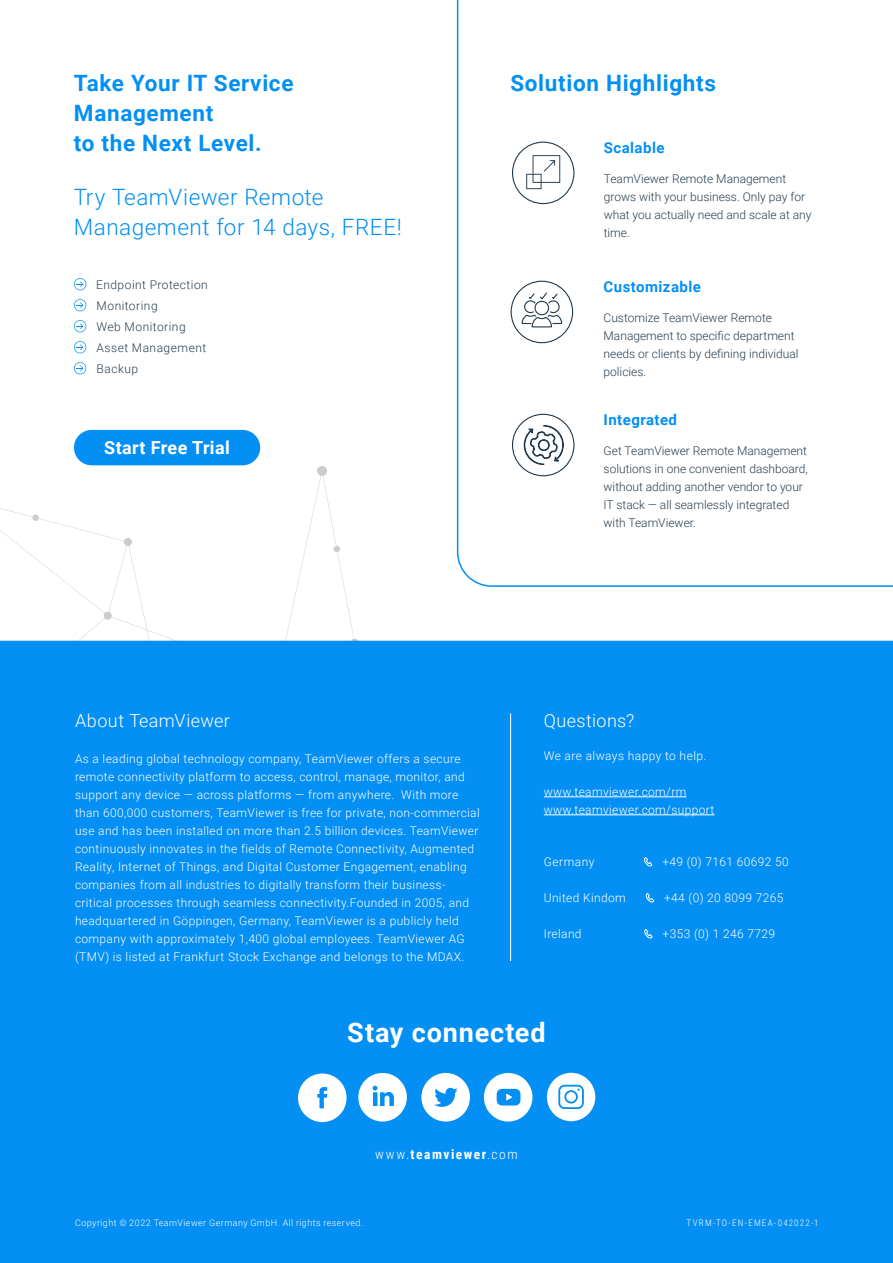
<style>
.page{position:relative;width:893px;height:1263px;background:#fff}
.page>*{position:absolute;margin:0;border:0;box-sizing:border-box;transform-origin:0 0}
.t1{font:700 27px "Roboto";letter-spacing:.03em;color:#fff}
.t2{font:700 22.5px/30px "Roboto";letter-spacing:.03em;color:#038ff4}
.t3{font:300 22.5px/30px "Roboto";letter-spacing:.02em;color:#038ff4}
.t4{font:300 18px "Roboto";letter-spacing:.02em;color:#fff}
.t5{font:700 18px "Roboto";letter-spacing:.02em;color:#fff}
.t6{font:700 15px "Roboto";letter-spacing:.03em;color:#038ff4}
.t7{font:700 13.5px "Roboto Condensed";letter-spacing:.11em;color:#fff}
.t8{font:300 12px/18px "Roboto";letter-spacing:.03em;color:#fff}
.t9{font:300 12px/18px "Roboto";color:#273d4e}
.t10{font:300 12px/21px "Roboto";letter-spacing:.04em;color:#273d4e}
.t11{font:300 9px "Roboto";letter-spacing:.05em;color:#fff}
.t12{font:300 9px "Roboto Condensed";letter-spacing:.135em;color:#fff}
.s1{font-weight:300}
</style>
<div class="page">
<div style="left:0;top:641px;width:893px;height:622px;background:#038ff4"></div>
<svg style="left:457px;top:0;width:436px;height:587px"></svg>
<svg style="left:526px;top:155px;width:34px;height:34px"></svg>
<div style="left:512px;top:142px;width:62px;height:62px;border:1px solid #253b4d;border-radius:50%"></div>
<div style="left:511px;top:281px;width:62px;height:62px;border:1px solid #253b4d;border-radius:50%"></div>
<svg style="left:521px;top:291px;width:42px;height:37px"></svg>
<div style="left:512px;top:414px;width:62px;height:62px;border:1px solid #253b4d;border-radius:50%"></div>
<svg style="left:523px;top:425px;width:41px;height:40px"></svg>
<svg style="left:74px;top:278px;width:12px;height:12px"></svg>
<svg style="left:74px;top:299px;width:12px;height:12px"></svg>
<svg style="left:74px;top:320px;width:12px;height:12px"></svg>
<svg style="left:74px;top:341px;width:12px;height:12px"></svg>
<svg style="left:74px;top:362px;width:12px;height:12px"></svg>
<hr style="left:544px;top:796px;width:142px;height:1px;background:#fff">
<hr style="left:544px;top:814px;width:170px;height:1px;background:#fff">
<svg style="left:644px;top:856px;width:9px;height:12px"></svg>
<svg style="left:645px;top:892px;width:10px;height:12px"></svg>
<svg style="left:644px;top:928px;width:9px;height:12px"></svg>
<div style="left:74px;top:430px;width:186px;height:35px;background:#038ff4;border-radius:18px"></div>
<hr style="left:510px;top:713px;width:1px;height:248px;background:#fff">
<svg style="left:421px;top:1073px;width:49px;height:48px"></svg>
<svg style="left:484px;top:1073px;width:48px;height:48px"></svg>
<svg style="left:298px;top:1073px;width:49px;height:49px"></svg>
<svg style="left:358px;top:1073px;width:49px;height:48px"></svg>
<svg style="left:547px;top:1073px;width:48px;height:48px"></svg>
<h2 class="t2" style="left:74px;top:67px;width:221px">Take Your IT Service<br>Management<br>to the Next Level.</h2>
<h2 class="t3" style="left:74px;top:181px;width:330px">Try TeamViewer Remote<br>Management for 14 days, FREE!</h2>
<p class="t10" style="left:96px;top:274px;width:113px">Endpoint Protection<br>Monitoring<br>Web Monitoring<br>Asset Management<br>Backup</p>
<h3 class="t5" style="left:104px;top:435px;width:127px">Start Free Trial</h3>
<h2 class="t2" style="left:510px;top:67px;width:207px">Solution Highlights</h2>
<p class="t6" style="left:604px;top:137px;width:62px">Scalable</p>
<p class="t9" style="left:604px;top:169px;width:209px">TeamViewer Remote Management grows with your business. Only pay for what you actually need and scale at any time.</p>
<p class="t6" style="left:604px;top:276px;width:99px">Customizable</p>
<p class="t9" style="left:604px;top:308px;width:196px">Customize TeamViewer Remote<br>Management to specific department needs or clients by defining individual policies.</p>
<p class="t6" style="left:604px;top:409px;width:75px">Integrated</p>
<p class="t9" style="left:604px;top:441px;width:206px">Get TeamViewer Remote Management solutions in one convenient dashboard, without adding another vendor to your IT stack — all seamlessly integrated with TeamViewer.</p>
<h3 class="t4" style="left:75px;top:708px;width:156px">About TeamViewer</h3>
<p class="t8" style="left:75px;top:749px;width:406px">As a leading global technology company, TeamViewer offers a secure remote connectivity platform to access, control, manage, monitor, and support any device — across platforms — from anywhere. With more than 600,000 customers, TeamViewer is free for private, non-commercial use and has been installed on more than 2.5 billion devices. TeamViewer continuously innovates in the fields of Remote Connectivity, Augmented Reality, Internet of Things, and Digital Customer Engagement, enabling companies from all industries to digitally transform their business&shy;critical processes through seamless connectivity.Founded in 2005, and headquartered in Göppingen, Germany, TeamViewer is a publicly held company with approximately 1,400 global employees. TeamViewer AG (TMV) is listed at Frankfurt Stock Exchange and belongs to the MDAX.</p>
<h3 class="t4" style="left:544px;top:708px;width:92px">Questions?</h3>
<p class="t8" style="left:544px;top:746px;width:164px">We are always happy to help.</p>
<p class="t8" style="left:544px;top:782px;width:172px">www.teamviewer.com/rm www.teamviewer.com/support</p>
<p class="t8" style="left:544px;top:853px;width:52px">Germany</p>
<p class="t8" style="left:662px;top:853px;width:128px">+49 (0) 7161 60692 50</p>
<p class="t8" style="left:544px;top:889px;width:83px">United Kindom</p>
<p class="t8" style="left:664px;top:889px;width:121px">+44 (0) 20 8099 7265</p>
<p class="t8" style="left:544px;top:925px;width:39px">Ireland</p>
<p class="t8" style="left:663px;top:925px;width:114px">+353 (0) 1 246 7729</p>
<h1 class="t1" style="left:347px;top:1013px;width:200px">Stay connected</h1>
<p class="t7" style="left:375px;top:1144px;width:144px"><span class="s1">www.</span>teamviewer<span class="s1">.com</span></p>
<p class="t11" style="left:75px;top:1216px;width:290px">Copyright © 2022 TeamViewer Germany GmbH. All rights reserved.</p>
<p class="t12" style="left:687px;top:1216px;width:133px">TVRM-TO-EN-EMEA-042022-1</p>
</div>
